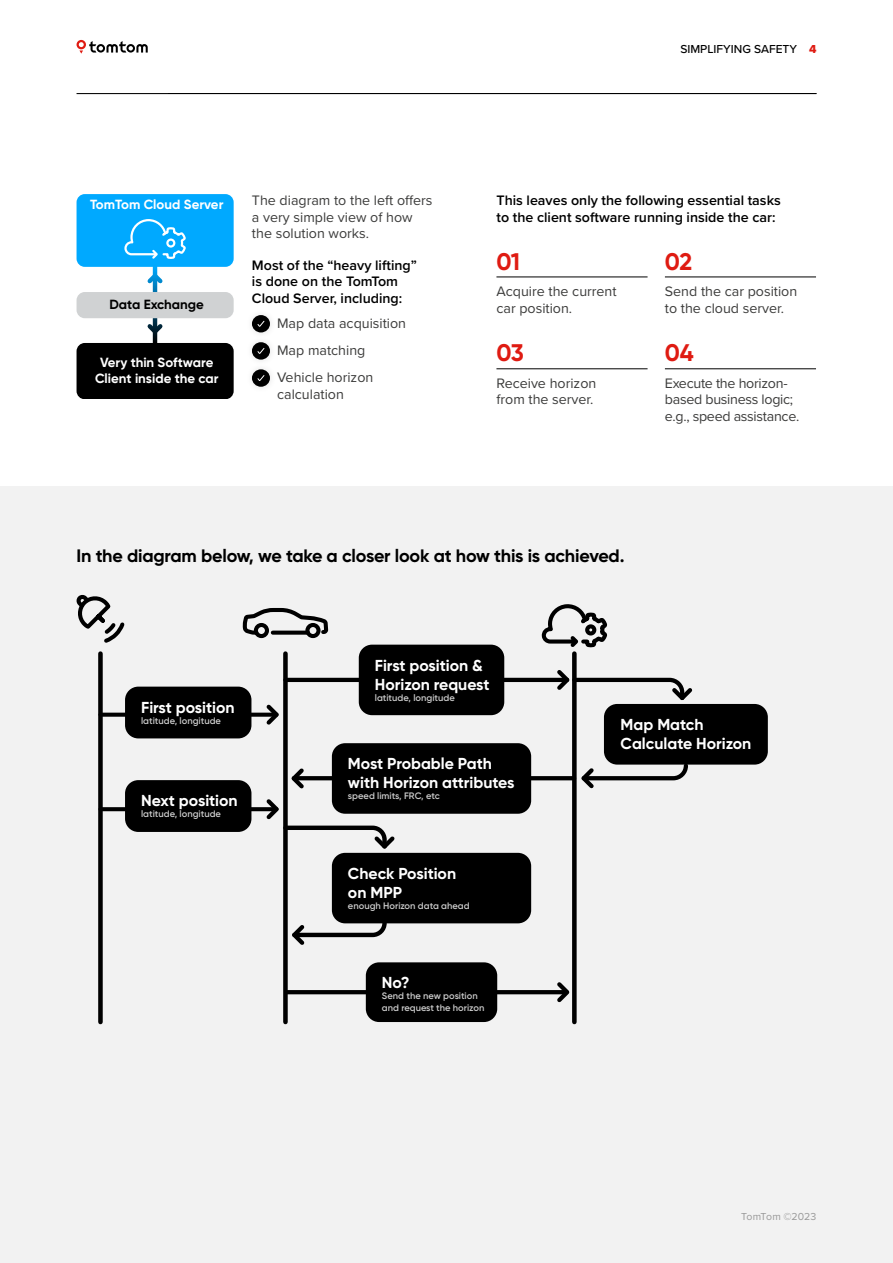
<style>
.page{position:relative;width:893px;height:1263px;background:#fff}
.page>*{position:absolute;margin:0;border:0;box-sizing:border-box;transform-origin:0 0}
.t1{font:700 24px "Gilroy";letter-spacing:-.03em;color:#df1b12}
.t2{font:700 18px "Gilroy";letter-spacing:-.01em;color:#000}
.t3{font:700 15.9px/19px "Gilroy";color:#fff}
.Body_copy{font:14.25px/16.5px "Proxima Nova";color:#3c3c3b}
.t4{font:600 14.25px/16.5px "Proxima Nova";color:#000}
.Body_copy-2{font:14.25px/16.5px "Proxima Nova";letter-spacing:-.02em;color:#3c3c3b}
.t5{font:700 13.35px/15.9px "Gilroy";color:#fff;text-align:center}
.t6{font:700 13.35px "Gilroy";color:#000}
.t7{font:500 12px "Proxima Nova";color:#000}
.t8{font:10.5px "Proxima Nova";color:#999}
.t9{font:600 9.3px/11.2px "Gilroy";color:rgb(255 255 255/.8)}
.s1{font-family:"Proxima Nova Extrabld";font-weight:400;color:#df1b12}
</style>
<div class="page">
<div style="left:0;top:487px;width:893px;height:776px;background:#f2f2f2"></div>
<hr style="left:665px;top:277px;width:151px;height:1px;background:#000">
<hr style="left:496px;top:277px;width:152px;height:1px;background:#000">
<hr style="left:665px;top:368px;width:151px;height:1px;background:#000">
<hr style="left:496px;top:368px;width:152px;height:1px;background:#000">
<hr style="left:285px;top:678px;width:282px;height:4px;background:#000">
<svg style="left:531px;top:776px;width:41px;height:4px"></svg>
<svg style="left:288px;top:990px;width:265px;height:4px"></svg>
<div style="left:572px;top:654px;width:5px;height:368px;background:#000"></div>
<div style="left:283px;top:654px;width:5px;height:368px;background:#000"></div>
<div style="left:98px;top:654px;width:5px;height:368px;background:#000"></div>
<div style="left:359px;top:645px;width:145px;height:70px;background:#000;border-radius:13px"></div>
<div style="left:332px;top:743px;width:199px;height:71px;background:#000;border-radius:13px"></div>
<div style="left:332px;top:853px;width:199px;height:70px;background:#000;border-radius:13px"></div>
<div style="left:604px;top:704px;width:164px;height:61px;background:#000;border-radius:13px"></div>
<svg style="left:77px;top:595px;width:48px;height:48px"></svg>
<svg style="left:102px;top:713px;width:161px;height:4px"></svg>
<svg style="left:102px;top:807px;width:161px;height:4px"></svg>
<div style="left:125px;top:687px;width:126px;height:51px;background:#000;border-radius:13px"></div>
<div style="left:125px;top:780px;width:126px;height:52px;background:#000;border-radius:13px"></div>
<svg style="left:581px;top:761px;width:109px;height:28px"></svg>
<svg style="left:292px;top:912px;width:97px;height:33px"></svg>
<svg style="left:263px;top:704px;width:16px;height:21px"></svg>
<svg style="left:263px;top:764px;width:135px;height:88px"></svg>
<svg style="left:553px;top:978px;width:20px;height:28px"></svg>
<svg style="left:539px;top:604px;width:154px;height:132px"></svg>
<div style="left:366px;top:962px;width:131px;height:60px;background:#000;border-radius:13px"></div>
<svg style="left:242px;top:608px;width:88px;height:72px"></svg>
<div style="left:245px;top:308px;width:32px;height:31px;background:#000;opacity:.12"></div>
<div style="left:252px;top:315px;width:18px;height:17px;background:#000;border-radius:50%"></div>
<svg style="left:257px;top:321px;width:7px;height:6px"></svg>
<div style="left:245px;top:335px;width:32px;height:31px;background:#fdfdfd"></div>
<div style="left:252px;top:342px;width:18px;height:18px;background:#000;border-radius:50%"></div>
<svg style="left:257px;top:348px;width:7px;height:6px"></svg>
<div style="left:252px;top:369px;width:18px;height:18px;background:#000;border-radius:50%"></div>
<svg style="left:257px;top:375px;width:7px;height:6px"></svg>
<div style="left:77px;top:343px;width:157px;height:56px;background:#000;border-radius:8px"></div>
<div style="left:77px;top:195px;width:157px;height:72px;background:#00a9ff;border-radius:8px"></div>
<svg style="left:147px;top:320px;width:16px;height:18px"></svg>
<svg style="left:123px;top:219px;width:65px;height:73px"></svg>
<svg style="left:153px;top:267px;width:4px;height:76px"></svg>
<div style="left:77px;top:292px;width:157px;height:26px;background:#d0d2d3;border-radius:8px"></div>
<svg style="left:77px;top:40px;width:71px;height:14px"></svg>
<hr style="left:77px;top:93px;width:739px;height:1px;background:#000">
<p class="t5" style="left:90px;top:196px;width:135px">TomTom Cloud Server</p>
<p class="t6" style="left:109px;top:296px;width:96px">Data Exchange</p>
<p class="t5" style="left:95px;top:354px;width:125px">Very thin Software<br>Client inside the car</p>
<p class="Body_copy" style="left:252px;top:192px;width:182px">The diagram to the left offers a very simple view of how the solution works.</p>
<h4 class="t4" style="left:252px;top:256px;width:166px">Most of the “heavy lifting” is done on the TomTom<br>Cloud Server, including:</h4>
<p class="Body_copy" style="left:277px;top:314px;width:131px">Map data acquisition</p>
<p class="Body_copy" style="left:277px;top:341px;width:90px">Map matching</p>
<p class="Body_copy" style="left:277px;top:368px;width:98px">Vehicle horizon calculation</p>
<p class="t7" style="left:680px;top:40px;width:138px">SIMPLIFYING SAFETY <span class="s1">4</span></p>
<h4 class="t4" style="left:496px;top:192px;width:286px">This leaves only the following essential tasks to the client software running inside the car:</h4>
<h2 class="t1" style="left:496px;top:246px;width:25px">01</h2>
<h2 class="t1" style="left:665px;top:246px;width:29px">02</h2>
<p class="Body_copy" style="left:496px;top:282px;width:122px">Acquire the current car position.</p>
<p class="Body_copy" style="left:665px;top:282px;width:134px">Send the car position to the cloud server.</p>
<h2 class="t1" style="left:496px;top:338px;width:29px">03</h2>
<h2 class="t1" style="left:665px;top:338px;width:30px">04</h2>
<p class="Body_copy" style="left:496px;top:374px;width:101px">Receive horizon from the server.</p>
<p class="Body_copy-2" style="left:665px;top:374px;width:136px">Execute the horizon&shy;based business logic; e.g., speed assistance.</p>
<h3 class="t2" style="left:77px;top:544px;width:549px">In the diagram below, we take a closer look at how this is achieved.</h3>
<p class="t3" style="left:141px;top:697px;width:95px">First position</p>
<p class="t9" style="left:141px;top:715px;width:81px">latitude, longitude</p>
<p class="t3" style="left:141px;top:791px;width:98px">Next position</p>
<p class="t9" style="left:141px;top:808px;width:81px">latitude, longitude</p>
<p class="t3" style="left:375px;top:655px;width:116px">First position &amp;<br>Horizon request</p>
<p class="t9" style="left:375px;top:692px;width:81px">latitude, longitude</p>
<p class="t3" style="left:348px;top:754px;width:168px">Most Probable Path with Horizon attributes</p>
<p class="t9" style="left:348px;top:790px;width:93px">speed limits, FRC, etc</p>
<p class="t3" style="left:348px;top:863px;width:110px">Check Position on MPP</p>
<p class="t9" style="left:348px;top:900px;width:123px">enough Horizon data ahead</p>
<p class="t3" style="left:382px;top:973px;width:29px">No?</p>
<p class="t9" style="left:382px;top:990px;width:104px">Send the new position and request the horizon</p>
<p class="t3" style="left:621px;top:715px;width:132px">Map Match<br>Calculate Horizon</p>
<p class="t8" style="left:741px;top:1209px;width:77px">TomTom ©2023</p>
</div>
